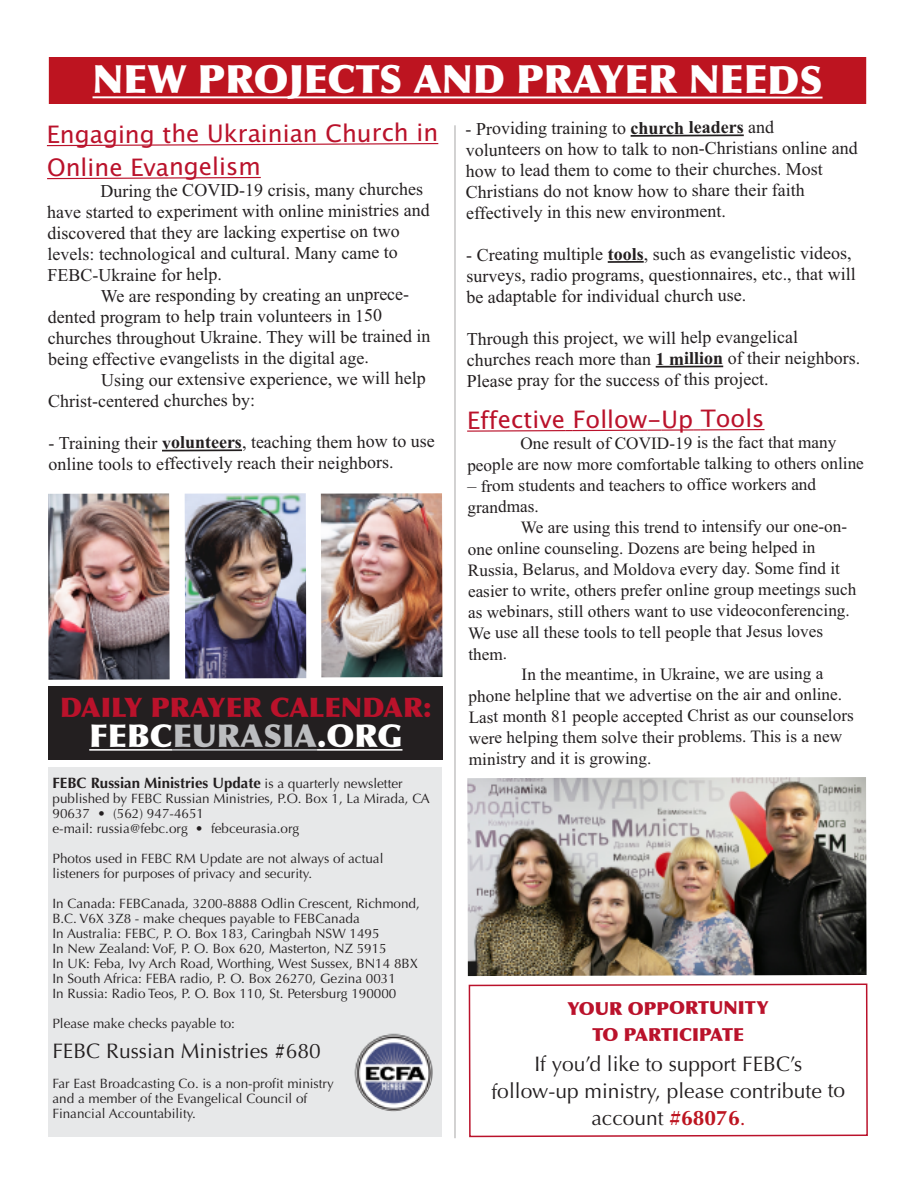
<style>
.page{position:relative;width:918px;height:1188px;background:#fff}
.page>*{position:absolute;margin:0;border:0;box-sizing:border-box;transform-origin:0 0}
.t1{font:900 39px "Optima";color:#fff}
.t2{font:900 31.5px "Optima";color:#fff}
.t3{font:900 27px "Optima";color:#ba122b}
.t4{font:24px/33.5px "Lucida Grande";letter-spacing:-.01em;color:#ba122b}
.t5{font:21px/27px "Optima";letter-spacing:-.005em;color:#231f20;text-align:center}
.t6{font:18px/21.1px "Times New Roman";color:#231f20}
.t7{font:900 18px/26.4px "Optima";letter-spacing:-.005em;color:#ba122b;text-align:center}
.t8{font:17.25px/21.1px "Times New Roman";color:#231f20}
.t9{font:700 15px "Optima";color:#231f20}
.t10{font:13.5px/15px "Optima";color:#231f20}
.s1{font-weight:700}
.s2{color:#bcbdc0}
.s3{font-weight:400;font-size:13.5px}
.s4{font-size:18px}
.s5{font-weight:700;color:#bd1420}
.s6{color:#bd1420}
</style>
<div class="page">
<svg style="left:46px;top:143px;width:393px;height:4px"></svg>
<svg style="left:47px;top:176px;width:214px;height:4px"></svg>
<hr style="left:162px;top:449px;width:80px;height:2px;background:#231f20">
<svg style="left:630px;top:134px;width:114px;height:3px"></svg>
<hr style="left:608px;top:261px;width:36px;height:2px;background:#231f20">
<hr style="left:656px;top:366px;width:67px;height:2px;background:#231f20">
<svg style="left:467px;top:430px;width:106px;height:2px"></svg>
<hr style="left:573px;top:430px;width:74px;height:1px;background:#ba122b">
<svg style="left:647px;top:430px;width:14px;height:1px"></svg>
<hr style="left:661px;top:429px;width:32px;height:2px;background:#ba122b">
<svg style="left:693px;top:429px;width:8px;height:2px"></svg>
<hr style="left:701px;top:429px;width:64px;height:1px;background:#ba122b">
<div style="left:48px;top:767px;width:394px;height:370px;background:#e7e8e9"></div>
<img style="left:354px;top:1032px;width:79px;height:79px;border-radius:50%">
<hr style="left:455px;top:125px;width:1px;height:1013px;background:#d3d3d3">
<img style="left:48px;top:493px;width:122px;height:187px">
<div style="left:49px;top:51px;width:817px;height:58px;background:#bd1420"></div>
<hr style="left:93px;top:96px;width:730px;height:3px;background:#fff">
<img style="left:467px;top:777px;width:400px;height:199px">
<div style="left:49px;top:686px;width:394px;height:74px;background:#231f20"></div>
<hr style="left:89px;top:749px;width:84px;height:2px;background:#fff">
<hr style="left:173px;top:749px;width:144px;height:2px;background:#bcbdc0">
<hr style="left:317px;top:749px;width:85px;height:2px;background:#fff">
<svg style="left:468px;top:983px;width:400px;height:155px"></svg>
<div style="left:35px;top:44px;width:863px;height:13px;background:#fff"></div>
<div style="left:41px;top:104px;width:863px;height:13px;background:#fff"></div>
<img style="left:185px;top:493px;width:121px;height:186px">
<img style="left:321px;top:493px;width:122px;height:184px">
<h1 class="t1" style="left:93px;top:56px;width:732px">NEW PROJECTS AND PRAYER NEEDS</h1>
<h3 class="t4" style="left:47px;top:117px;width:393px">Engaging the Ukrainian Church in<br>Online Evangelism</h3>
<p class="t6" style="left:47px;top:179px;width:384px;text-indent:53px">During the COVID-19 crisis, many churches have started to experiment with online ministries and discovered that they are lacking expertise on two levels: technological and cultural. Many came to FEBC-Ukraine for help.</p>
<p class="t6" style="left:48px;top:284px;width:384px;text-indent:53px">We are responding by creating an unprece&shy;dented program to help train volunteers in 150 churches throughout Ukraine. They will be trained in being effective evangelists in the digital age.</p>
<p class="t6" style="left:48px;top:368px;width:379px;line-height:21.6px;text-indent:53px">Using our extensive experience, we will help<br>Christ-centered churches by:</p>
<p class="t6" style="left:49px;top:431px;width:388px">- Training their <span class="s1">volunteers</span>, teaching them how to use online tools to effectively reach their neighbors.</p>
<h3 class="t3" style="left:60px;top:691px;width:373px">DAILY PRAYER CALENDAR:</h3>
<h2 class="t2" style="left:89px;top:716px;width:315px">FEBC<span class="s2">EURASIA</span>.ORG</h2>
<p class="t9" style="left:52px;top:775px;width:352px">FEBC Russian Ministries Update <span class="s3">is a quarterly newsletter</span></p>
<p class="t10" style="left:52px;top:792px;width:379px">published by FEBC Russian Ministries, P.O. Box 1, La Mirada, CA<br>90637 • (562) 947-4651<br>e-mail: russia@febc.org • febceurasia.org</p>
<p class="t10" style="left:52px;top:852px;width:332px">Photos used in FEBC RM Update are not always of actual listeners for purposes of privacy and security.</p>
<p class="t10" style="left:52px;top:897px;width:369px">In Canada: FEBCanada, 3200-8888 Odlin Crescent, Richmond, B.C. V6X 3Z8 - make cheques payable to FEBCanada<br>In Australia: FEBC, P. O. Box 183, Caringbah NSW 1495<br>In New Zealand: VoF, P. O. Box 620, Masterton, NZ 5915<br>In UK: Feba, Ivy Arch Road, Worthing, West Sussex, BN14 8BX In South Africa: FEBA radio, P. O. Box 26270, Gezina 0031<br>In Russia: Radio Teos, P. O. Box 110, St. Petersburg 190000</p>
<p class="t10" style="left:52px;top:1017px;width:184px">Please make checks payable to:</p>
<p class="t5" style="left:52px;top:1038px;width:270px">FEBC Russian Ministries #680</p>
<p class="t10" style="left:52px;top:1077px;width:283px">Far East Broadcasting Co. is a non-profit ministry and a member of the Evangelical Council of<br>Financial Accountability.</p>
<p class="t6" style="left:466px;top:117px;width:394px">- Providing training to <span class="s1">church leaders</span> and<br>volunteers on how to talk to non-Christians online and how to lead them to come to their churches. Most Christians do not know how to share their faith effectively in this new environment.</p>
<p class="t6" style="left:466px;top:243px;width:391px">- Creating multiple <span class="s1">tools</span>, such as evangelistic videos, surveys, radio programs, questionnaires, etc., that will be adaptable for individual church use.</p>
<p class="t6" style="left:467px;top:327px;width:395px">Through this project, we will help evangelical churches reach more than <span class="s1">1 million</span> of their neighbors.<br>Please pray for the success of this project.</p>
<h3 class="t4" style="left:467px;top:403px;width:299px">Effective Follow-Up Tools</h3>
<p class="t8" style="left:467px;top:432px;width:398px;text-indent:53px">One result of COVID-19 is the fact that many people are now more comfortable talking to others online</p>
<p class="t8" style="left:467px;top:474px;width:350px;line-height:21.8px"><span class="s4">–</span> from students and teachers to office workers and grandmas.</p>
<p class="t8" style="left:468px;top:516px;width:390px;text-indent:53px">We are using this trend to intensify our one-on&shy;one online counseling. Dozens are being helped in Russia, Belarus, and Moldova every day. Some find it easier to write, others prefer online group meetings such as webinars, still others want to use videoconferencing.<br>We use all these tools to tell people that Jesus loves them.</p>
<p class="t8" style="left:469px;top:663px;width:387px;text-indent:53px">In the meantime, in Ukraine, we are using a phone helpline that we advertise on the air and online.<br>Last month 81 people accepted Christ as our counselors were helping them solve their problems. This is a new ministry and it is growing.</p>
<p class="t7" style="left:568px;top:995px;width:203px">YOUR OPPORTUNITY<br>TO PARTICIPATE</p>
<p class="t5" style="left:491px;top:1051px;width:355px">If you’d like to support FEBC’s follow-up ministry, please contribute to account <span class="s5">#68076</span><span class="s6">.</span></p>
</div>
